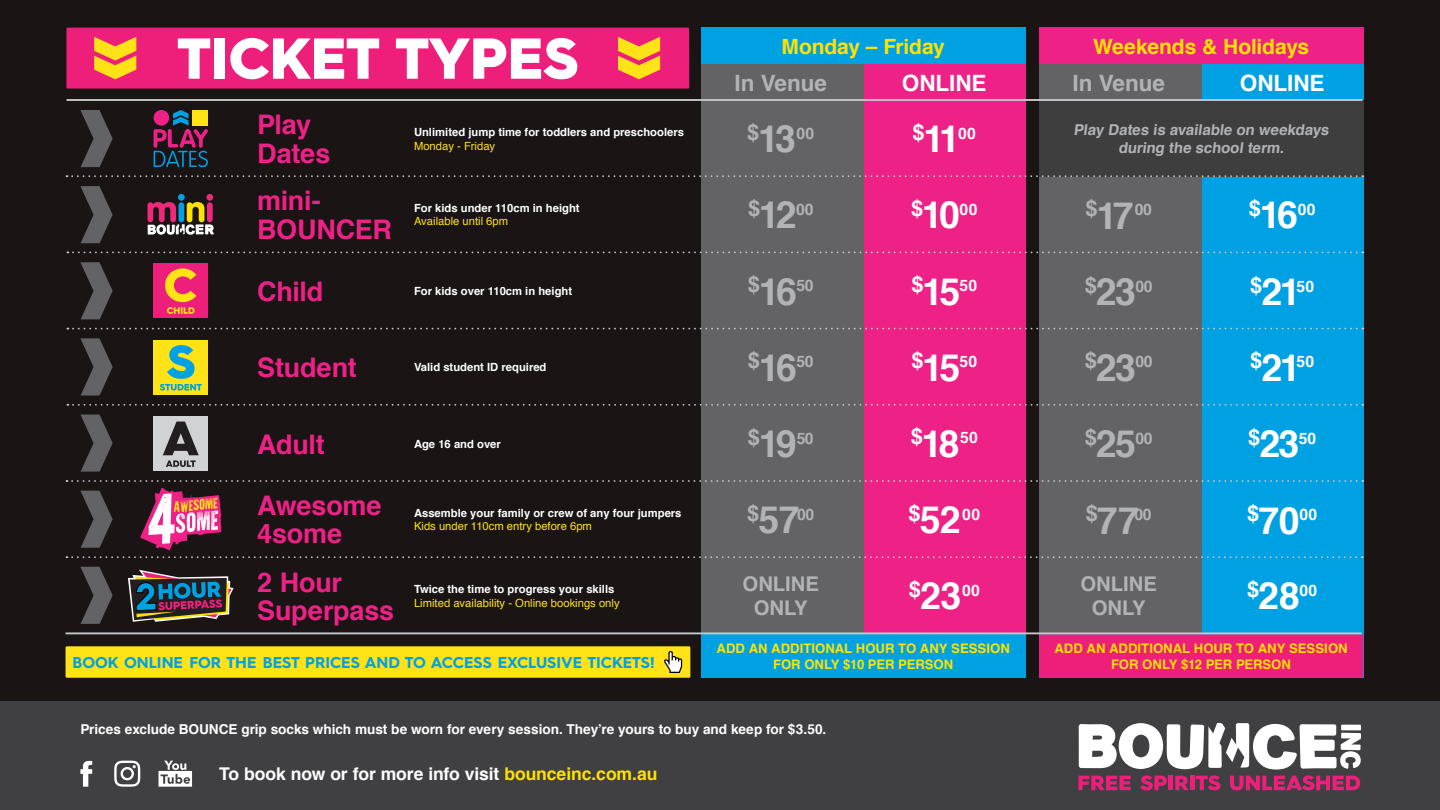
<style>
.page{position:relative;width:1440px;height:810px;background:#1a1415}
.page>*{position:absolute;margin:0;border:0;box-sizing:border-box;transform-origin:0 0}
.t1{font:900 57.75px "Hurme Geometric Sans 3";color:#fff}
.t2{font:700 37.5px "Helvetica";letter-spacing:-.065em;color:#fff}
.t3{font:700 37.5px "Helvetica";letter-spacing:-.095em;color:#b2b3b7}
.t4{font:700 27px/28.5px "Helvetica";letter-spacing:-.01em;color:#ee2186}
.t5{font:700 22.5px "Helvetica";letter-spacing:-.005em;color:#b2b3b7}
.t6{font:700 22.5px "Helvetica";color:#fff}
.t7{font:700 21px "Helvetica";letter-spacing:-.005em;color:#ffe201}
.t8{font:700 20.25px/24.3px "Helvetica";color:#b2b3b7;text-align:center}
.t9{font:700 17.55px "Helvetica";letter-spacing:-.005em;color:#fff}
.t10{font:700 15.75px "Hurme Geometric Sans 3";color:#00a1e3}
.t11{font:700 15.75px "Helvetica";letter-spacing:.02em;color:#fff}
.t12{font:700 15.75px "Helvetica";letter-spacing:-.02em;color:#b2b3b7}
.t13{font:700 15px/18px "Helvetica";color:#b2b3b7;text-align:center}
.t14{font:700 13.65px "Helvetica";letter-spacing:-.005em;color:#fff}
.t15{font:700 13.12px/15.8px "Helvetica";color:#ffe201;text-align:center}
.t16{font:700 11.25px/13.5px "Helvetica";color:#fff}
.t17{font:11.25px/13.5px "Helvetica";color:#ffe317}
.s1{font-weight:400;color:#ffe317}
.s2{font-weight:700;color:#fff}
.s3{color:#ffe201}
</style>
<div class="page">
<div style="left:863px;top:64px;width:162px;height:570px;background:#ee2186"></div>
<div style="left:701px;top:64px;width:162px;height:568px;background:#636366"></div>
<div style="left:0;top:702px;width:1440px;height:108px;background:#403f41"></div>
<svg style="left:1079px;top:723px;width:282px;height:46px"></svg>
<svg style="left:1078px;top:776px;width:53px;height:14px"></svg>
<svg style="left:1140px;top:775px;width:27px;height:15px"></svg>
<hr style="left:1169px;top:776px;width:4px;height:14px;background:#ee1e7b">
<svg style="left:1175px;top:776px;width:14px;height:14px"></svg>
<hr style="left:1190px;top:776px;width:4px;height:14px;background:#ee1e7b">
<svg style="left:1196px;top:775px;width:24px;height:15px"></svg>
<svg style="left:1230px;top:775px;width:130px;height:15px"></svg>
<svg style="left:154px;top:110px;width:54px;height:57px"></svg>
<svg style="left:140px;top:488px;width:82px;height:62px"></svg>
<svg style="left:128px;top:570px;width:106px;height:52px"></svg>
<div style="left:154px;top:340px;width:54px;height:54px;background:#ffe317"></div>
<svg style="left:160px;top:345px;width:42px;height:46px"></svg>
<div style="left:154px;top:263px;width:54px;height:55px;background:#ee1e7b"></div>
<svg style="left:165px;top:268px;width:31px;height:46px"></svg>
<div style="left:154px;top:416px;width:54px;height:55px;background:#d1d2d4"></div>
<svg style="left:163px;top:422px;width:36px;height:45px"></svg>
<div style="left:1201px;top:64px;width:162px;height:570px;background:#00a1e3"></div>
<div style="left:1039px;top:64px;width:162px;height:568px;background:#636366"></div>
<svg style="left:66px;top:556px;width:1297px;height:2px"></svg>
<svg style="left:67px;top:404px;width:1296px;height:2px"></svg>
<svg style="left:67px;top:251px;width:1296px;height:2px"></svg>
<svg style="left:66px;top:480px;width:1297px;height:2px"></svg>
<svg style="left:67px;top:328px;width:1296px;height:2px"></svg>
<div style="left:701px;top:27px;width:324px;height:37px;background:#00a1e3"></div>
<div style="left:1039px;top:27px;width:324px;height:37px;background:#ee2186"></div>
<div style="left:1039px;top:100px;width:324px;height:76px;background:#3e3e3f"></div>
<hr style="left:66px;top:99px;width:1296px;height:2px;background:#c7c8ca">
<svg style="left:66px;top:175px;width:1297px;height:2px"></svg>
<div style="left:66px;top:646px;width:624px;height:32px;background:#ffe317"></div>
<svg style="left:664px;top:651px;width:18px;height:22px"></svg>
<svg style="left:80px;top:110px;width:33px;height:57px"></svg>
<svg style="left:80px;top:186px;width:33px;height:57px"></svg>
<svg style="left:80px;top:262px;width:33px;height:57px"></svg>
<svg style="left:80px;top:338px;width:33px;height:58px"></svg>
<svg style="left:80px;top:414px;width:33px;height:58px"></svg>
<svg style="left:80px;top:491px;width:33px;height:57px"></svg>
<svg style="left:80px;top:567px;width:33px;height:57px"></svg>
<div style="left:701px;top:633px;width:324px;height:45px;background:#00a1e3"></div>
<div style="left:1039px;top:634px;width:324px;height:44px;background:#ee1e7b"></div>
<hr style="left:66px;top:632px;width:1296px;height:2px;background:#c7c8ca">
<svg style="left:80px;top:761px;width:12px;height:26px"></svg>
<svg style="left:159px;top:761px;width:33px;height:26px"></svg>
<svg style="left:114px;top:761px;width:26px;height:26px"></svg>
<div style="left:66px;top:28px;width:623px;height:61px;background:#ee1e7b"></div>
<svg style="left:618px;top:37px;width:42px;height:42px"></svg>
<svg style="left:94px;top:37px;width:42px;height:42px"></svg>
<svg style="left:147px;top:194px;width:67px;height:41px"></svg>
<p class="t1" style="left:178px;top:18px;width:402px">TICKET TYPES</p>
<p class="t7" style="left:781px;top:29px;width:165px">Monday – Friday</p>
<p class="t7" style="left:1093px;top:29px;width:217px">Weekends &amp; Holidays</p>
<p class="t6" style="left:902px;top:65px;width:86px">ONLINE</p>
<p class="t2" style="left:913px;top:109px;width:49px"><sup>$</sup>11</p>
<p class="t11" style="left:958px;top:120px;width:19px">00</p>
<p class="t5" style="left:1073px;top:65px;width:94px">In Venue</p>
<p class="t6" style="left:1240px;top:65px;width:86px">ONLINE</p>
<p class="t5" style="left:735px;top:65px;width:94px">In Venue</p>
<p class="t4" style="left:257px;top:111px;width:75px">Play<br>Dates</p>
<p class="t3" style="left:747px;top:109px;width:50px"><sup>$</sup>13</p>
<p class="t12" style="left:796px;top:120px;width:19px">00</p>
<p class="t3" style="left:748px;top:185px;width:50px"><sup>$</sup>12</p>
<p class="t12" style="left:796px;top:197px;width:19px">00</p>
<p class="t13" style="left:1074px;top:121px;width:260px">Play Dates is available on weekdays during the school term.</p>
<p class="t16" style="left:414px;top:125px;width:272px">Unlimited jump time for toddlers and preschoolers<br><span class="s1">Monday - Friday</span></p>
<p class="t4" style="left:257px;top:187px;width:136px">mini-<br>BOUNCER</p>
<p class="t2" style="left:911px;top:185px;width:51px"><sup>$</sup>10</p>
<p class="t11" style="left:960px;top:197px;width:19px">00</p>
<p class="t2" style="left:1249px;top:185px;width:51px"><sup>$</sup>16</p>
<p class="t11" style="left:1298px;top:197px;width:19px">00</p>
<p class="t3" style="left:1086px;top:185px;width:50px"><sup>$</sup>17</p>
<p class="t12" style="left:1135px;top:197px;width:19px">00</p>
<p class="t16" style="left:414px;top:201px;width:167px">For kids under 110cm in height</p>
<p class="t17" style="left:414px;top:215px;width:96px">Available until 6pm</p>
<p class="t4" style="left:257px;top:277px;width:68px">Child</p>
<p class="t4" style="left:257px;top:354px;width:101px">Student</p>
<p class="t16" style="left:414px;top:284px;width:160px">For kids over 110cm in height</p>
<p class="t16" style="left:414px;top:361px;width:134px">Valid student ID required</p>
<p class="t4" style="left:257px;top:430px;width:69px">Adult</p>
<p class="t4" style="left:257px;top:492px;width:126px">Awesome</p>
<p class="t4" style="left:257px;top:520px;width:86px">4some</p>
<p class="t4" style="left:257px;top:568px;width:139px">2 Hour<br>Superpass</p>
<p class="t16" style="left:414px;top:437px;width:88px">Age 16 and over</p>
<p class="t16" style="left:414px;top:506px;width:269px">Assemble your family or crew of any four jumpers<br><span class="s1">Kids under 110cm entry before 6pm</span></p>
<p class="t17" style="left:414px;top:583px;width:207px"><span class="s2">Twice the time to progress your skills<br></span>Limited availability - Online bookings only</p>
<p class="t10" style="left:72px;top:651px;width:584px">BOOK ONLINE FOR THE BEST PRICES AND TO ACCESS EXCLUSIVE TICKETS!</p>
<p class="t3" style="left:748px;top:261px;width:51px"><sup>$</sup>16</p>
<p class="t12" style="left:797px;top:273px;width:18px">50</p>
<p class="t2" style="left:911px;top:261px;width:50px"><sup>$</sup>15</p>
<p class="t11" style="left:960px;top:273px;width:19px">50</p>
<p class="t3" style="left:1085px;top:262px;width:53px"><sup>$</sup>23</p>
<p class="t12" style="left:1136px;top:273px;width:19px">00</p>
<p class="t2" style="left:1250px;top:262px;width:52px"><sup>$</sup>21</p>
<p class="t11" style="left:1297px;top:273px;width:19px">50</p>
<p class="t3" style="left:748px;top:337px;width:51px"><sup>$</sup>16</p>
<p class="t12" style="left:797px;top:349px;width:18px">50</p>
<p class="t2" style="left:911px;top:337px;width:50px"><sup>$</sup>15</p>
<p class="t11" style="left:960px;top:349px;width:19px">50</p>
<p class="t3" style="left:1085px;top:337px;width:53px"><sup>$</sup>23</p>
<p class="t12" style="left:1136px;top:349px;width:19px">00</p>
<p class="t2" style="left:1250px;top:337px;width:52px"><sup>$</sup>21</p>
<p class="t11" style="left:1297px;top:349px;width:19px">50</p>
<p class="t3" style="left:748px;top:414px;width:50px"><sup>$</sup>19</p>
<p class="t12" style="left:797px;top:425px;width:18px">50</p>
<p class="t2" style="left:911px;top:413px;width:50px"><sup>$</sup>18</p>
<p class="t11" style="left:960px;top:425px;width:19px">50</p>
<p class="t3" style="left:1085px;top:414px;width:53px"><sup>$</sup>25</p>
<p class="t12" style="left:1136px;top:425px;width:19px">00</p>
<p class="t2" style="left:1248px;top:414px;width:53px"><sup>$</sup>23</p>
<p class="t11" style="left:1299px;top:425px;width:19px">50</p>
<p class="t3" style="left:747px;top:490px;width:54px"><sup>$</sup>57</p>
<p class="t12" style="left:797px;top:501px;width:19px">00</p>
<p class="t2" style="left:908px;top:490px;width:54px"><sup>$</sup>52</p>
<p class="t11" style="left:962px;top:501px;width:19px">00</p>
<p class="t3" style="left:1086px;top:490px;width:55px"><sup>$</sup>77</p>
<p class="t12" style="left:1135px;top:502px;width:19px">00</p>
<p class="t2" style="left:1247px;top:490px;width:54px"><sup>$</sup>70</p>
<p class="t11" style="left:1299px;top:502px;width:19px">00</p>
<p class="t8" style="left:743px;top:572px;width:78px">ONLINE<br>ONLY</p>
<p class="t2" style="left:909px;top:566px;width:54px"><sup>$</sup>23</p>
<p class="t11" style="left:962px;top:578px;width:19px">00</p>
<p class="t8" style="left:1081px;top:572px;width:78px">ONLINE<br>ONLY</p>
<p class="t2" style="left:1247px;top:566px;width:54px"><sup>$</sup>28</p>
<p class="t11" style="left:1300px;top:578px;width:19px">00</p>
<p class="t15" style="left:717px;top:641px;width:295px">ADD AN ADDITIONAL HOUR TO ANY SESSION<br>FOR ONLY $10 PER PERSON</p>
<p class="t15" style="left:1055px;top:641px;width:295px">ADD AN ADDITIONAL HOUR TO ANY SESSION<br>FOR ONLY $12 PER PERSON</p>
<p class="t14" style="left:80px;top:718px;width:747px">Prices exclude BOUNCE grip socks which must be worn for every session. They’re yours to buy and keep for $3.50.</p>
<p class="t9" style="left:219px;top:760px;width:440px">To book now or for more info visit <span class="s3">bounceinc.com.au</span></p>
</div>
